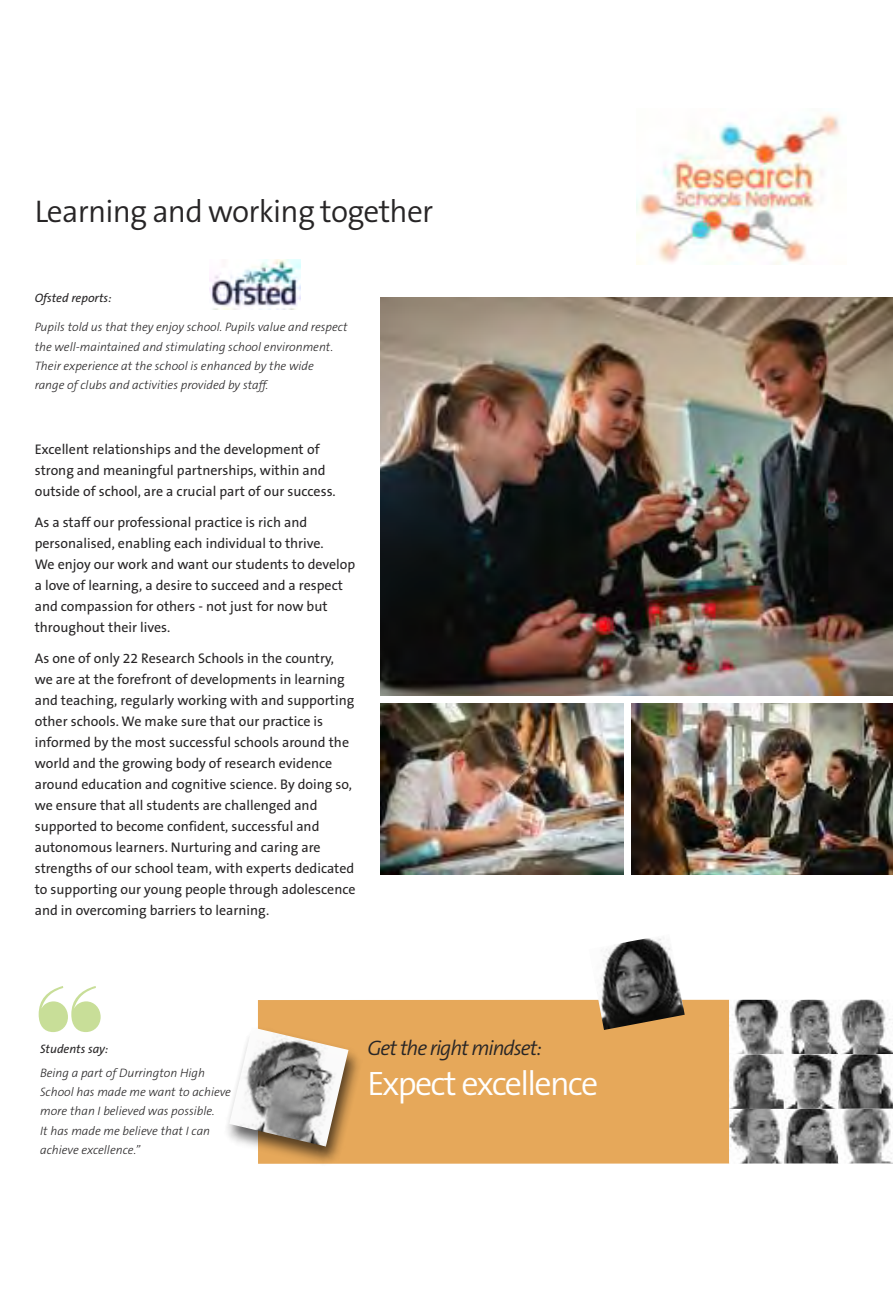
<style>
.page{position:relative;width:893px;height:1290px;background:#fff}
.page>*{position:absolute;margin:0;border:0;box-sizing:border-box;transform-origin:0 0}
.t1{font:104.48px "Monotype Sorts";color:#c8de98}
.t2{font:300 34.12px "The Sans B4";letter-spacing:-.05em;color:#fff}
.t3{font:300 31.5px "The Sans B4";letter-spacing:-.025em;color:#272526}
.t4{font:italic 300 21px "The Sans B4";letter-spacing:-.05em;color:#272526}
.t5{font:14px/21px "The Sans B5 Plain";color:#272526}
.t6{font:italic 300 12.25px/19.2px "The Sans B3";color:#272526}
.t7{font:italic 12.25px "The Sans B5 Plain";color:#272526}
</style>
<div class="page">
<div style="left:258px;top:1000px;width:471px;height:164px;background:#e6a85a"></div>
<img style="left:729px;top:1000px;width:55px;height:54px">
<svg style="left:784px;top:1000px;width:54px;height:54px"></svg>
<svg style="left:839px;top:1000px;width:54px;height:54px"></svg>
<svg style="left:729px;top:1054px;width:55px;height:55px"></svg>
<svg style="left:784px;top:1054px;width:54px;height:55px"></svg>
<svg style="left:838px;top:1054px;width:55px;height:55px"></svg>
<svg style="left:729px;top:1109px;width:55px;height:54px"></svg>
<svg style="left:784px;top:1109px;width:54px;height:54px;background:#828282"></svg>
<svg style="left:838px;top:1109px;width:55px;height:54px"></svg>
<img style="left:227px;top:1050px;width:147px;height:114px">
<img style="left:229px;top:1028px;width:119px;height:118px">
<img style="left:589px;top:938px;width:96px;height:92px">
<img style="left:209px;top:259px;width:91px;height:51px">
<img style="left:381px;top:298px;width:512px;height:397px">
<img style="left:381px;top:703px;width:242px;height:171px">
<img style="left:632px;top:703px;width:261px;height:171px">
<img style="left:637px;top:113px;width:203px;height:151px">
<h3 class="t3" style="left:35px;top:195px;width:400px">Learning and working together</h3>
<p class="t7" style="left:35px;top:292px;width:79px">Ofsted reports:</p>
<p class="t6" style="left:35px;top:318px;width:314px">Pupils told us that they enjoy school. Pupils value and respect the well-maintained and stimulating school environment.<br>Their experience at the school is enhanced by the wide<br>range of clubs and activities provided by staff.</p>
<p class="t5" style="left:35px;top:439px;width:303px">Excellent relationships and the development of strong and meaningful partnerships, within and outside of school, are a crucial part of our success.</p>
<p class="t5" style="left:35px;top:512px;width:322px">As a staff our professional practice is rich and personalised, enabling each individual to thrive.<br>We enjoy our work and want our students to develop a love of learning, a desire to succeed and a respect and compassion for others - not just for now but throughout their lives.</p>
<p class="t5" style="left:35px;top:648px;width:322px">As one of only 22 Research Schools in the country, we are at the forefront of developments in learning and teaching, regularly working with and supporting other schools. We make sure that our practice is informed by the most successful schools around the world and the growing body of research evidence around education and cognitive science. By doing so, we ensure that all students are challenged and supported to become confident, successful and autonomous learners. Nurturing and caring are strengths of our school team, with experts dedicated to supporting our young people through adolescence and in overcoming barriers to learning.</p>
<h1 class="t1" style="left:35px;top:962px;width:71px">}</h1>
<p class="t7" style="left:40px;top:1042px;width:70px">Students say:</p>
<p class="t6" style="left:40px;top:1063px;width:192px">Being a part of Durrington High<br>School has made me want to achieve more than I believed was possible.<br>It has made me believe that I can achieve excellence.”</p>
<h3 class="t4" style="left:367px;top:1037px;width:176px">Get the right mindset:</h3>
<h2 class="t2" style="left:367px;top:1066px;width:233px">Expect excellence</h2>
</div>
